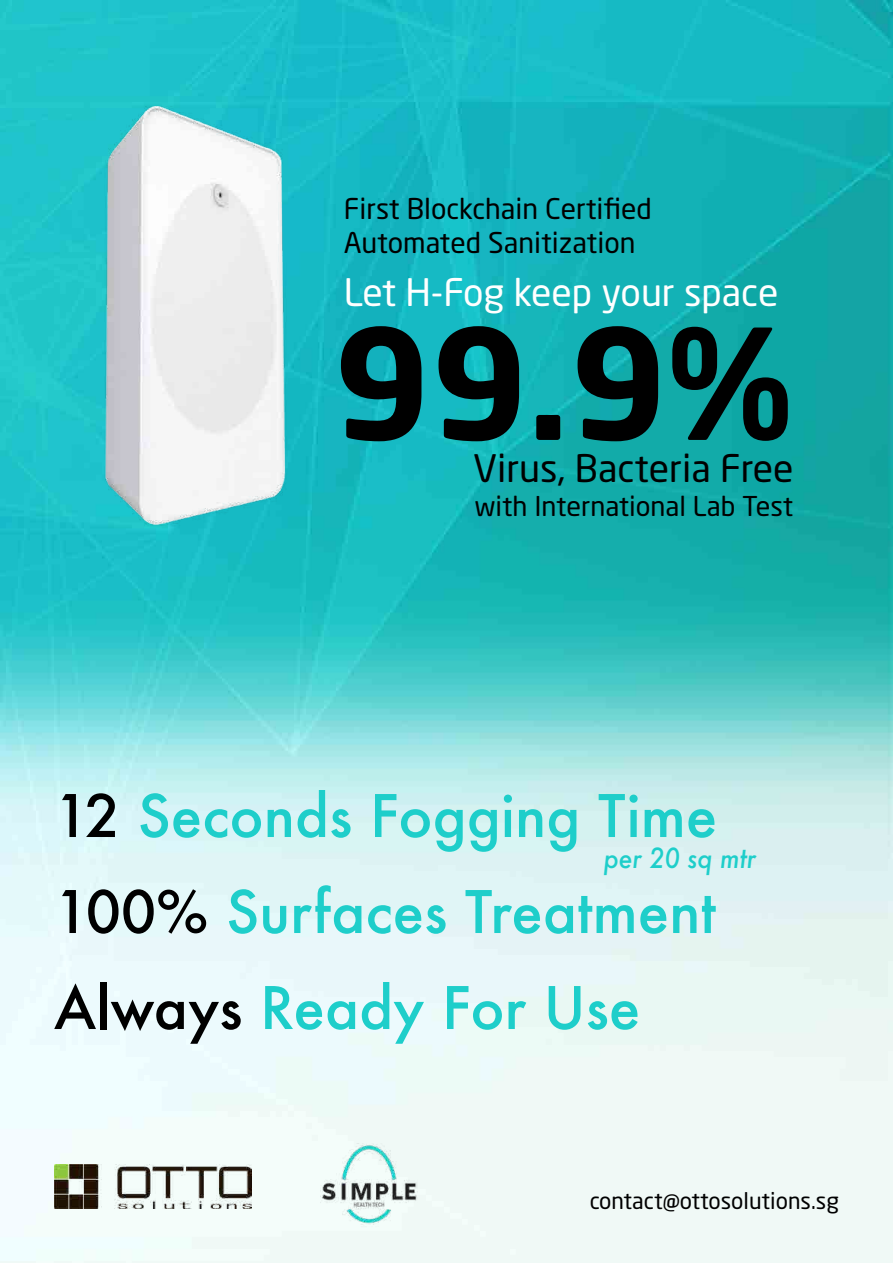
<style>
.page{position:relative;width:893px;height:1263px;background:#fff}
.page>*{position:absolute;margin:0;border:0;box-sizing:border-box;transform-origin:0 0}
.t1{font:700 151.35px "Neo Sans Std";color:#000}
.t2{font:500 57px/96px "Futura";color:#1ececa;text-align:justify}
.t3{font:37.5px "Neo Sans Std";color:#fff}
.t4{font:37.5px "Neo Sans Std";color:#000}
.t5{font:28.2px/33.9px "Neo Sans Std";color:#000}
.t6{font:27px "Neo Sans Std";color:#000}
.t7{font:italic 500 27px "Futura";color:#1ececa;scale:.91 1}
.t8{font:22.5px "Neo Sans Std";color:#000}
.s1{color:#000}
</style>
<div class="page">
<img style="left:0;top:0;width:893px;height:1263px">
<img style="left:104px;top:102px;width:182px;height:426px">
<img style="left:54px;top:1164px;width:198px;height:45px">
<img style="left:320px;top:1139px;width:98px;height:90px">
<p class="t5" style="left:344px;top:191px;width:309px">First Blockchain Certified<br>Automated Sanitization</p>
<p class="t3" style="left:344px;top:270px;width:436px">Let H-Fog keep your space</p>
<h1 class="t1" style="left:332px;top:287px;width:463px">99.9%</h1>
<p class="t4" style="left:473px;top:445px;width:322px">Virus, Bacteria Free</p>
<p class="t6" style="left:474px;top:489px;width:320px">with International Lab Test</p>
<p class="t2" style="left:54px;top:767px;width:665px"><span class="s1">12</span> Seconds Fogging Time <span class="s1">100%</span> Surfaces Treatment <span class="s1">Always</span> Ready For Use</p>
<p class="t7" style="left:604px;top:840px;width:169px">per 20 sq mtr</p>
<p class="t8" style="left:590px;top:1187px;width:251px">contact@ottosolutions.sg</p>
</div>
